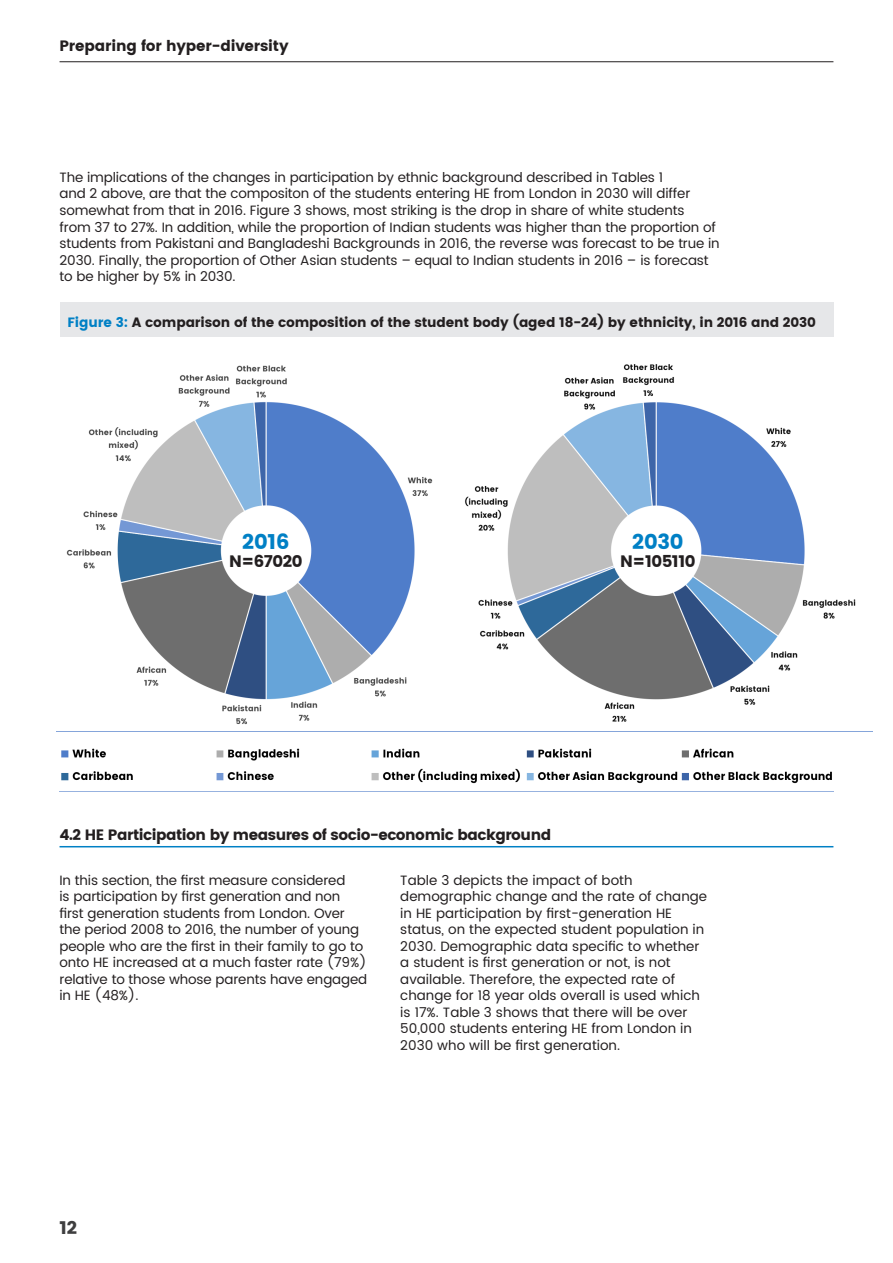
<style>
.page{position:relative;width:893px;height:1263px;background:#fff}
.page>*{position:absolute;margin:0;border:0;box-sizing:border-box;transform-origin:0 0}
.Table_Header{font:21px "Poppins";letter-spacing:-.01em;color:#0080c5}
.t1{font:18px "Poppins";color:#3e3e3f}
.Table_Header-2{font:16.5px "Poppins";letter-spacing:-.03em;color:#231f20}
.Large_Subheader{font:15px "Poppins";letter-spacing:-.03em;color:#231f20}
.Large_Subheader-2{font:15px "Poppins";letter-spacing:-.01em;color:#231f20}
.Body_Copy{font:13.5px/16.5px "Poppins";letter-spacing:-.01em;color:#231f20}
.Table_Header-3{font:13.5px "Poppins";letter-spacing:-.01em;color:#231f20}
.s1{color:#0080c5}
</style>
<div class="page">
<hr style="left:60px;top:61px;width:773px;height:1px;background:#231f20">
<div style="left:60px;top:302px;width:773px;height:34px;background:#e6e7e9"></div>
<hr style="left:60px;top:846px;width:773px;height:1px;background:#0080c5">
<img style="left:465px;top:364px;width:391px;height:358px">
<img style="left:66px;top:365px;width:367px;height:360px">
<img style="left:61px;top:748px;width:771px;height:36px">
<p class="Large_Subheader-2" style="left:60px;top:37px;width:231px">Preparing for hyper-diversity</p>
<p class="Body_Copy" style="left:60px;top:169px;width:662px">The implications of the changes in participation by ethnic background described in Tables 1<br>and 2 above, are that the compositon of the students entering HE from London in 2030 will differ somewhat from that in 2016. Figure 3 shows, most striking is the drop in share of white students<br>from 37 to 27%. In addition, while the proportion of Indian students was higher than the proportion of students from Pakistani and Bangladeshi Backgrounds in 2016, the reverse was forecast to be true in 2030. Finally, the proportion of Other Asian students – equal to Indian students in 2016 – is forecast to be higher by 5% in 2030.</p>
<p class="Table_Header-3" style="left:67px;top:314px;width:750px"><span class="s1">Figure 3:</span> A comparison of the composition of the student body (aged 18-24) by ethnicity, in 2016 and 2030</p>
<p class="Table_Header" style="left:242px;top:529px;width:49px">2016</p>
<p class="Table_Header-2" style="left:229px;top:552px;width:75px">N=67020</p>
<p class="Table_Header" style="left:632px;top:529px;width:53px">2030</p>
<p class="Table_Header-2" style="left:620px;top:552px;width:77px">N=105110</p>
<p class="Large_Subheader" style="left:60px;top:826px;width:493px">4.2 HE Participation by measures of socio-economic background</p>
<p class="Body_Copy" style="left:60px;top:872px;width:309px">In this section, the first measure considered<br>is participation by first generation and non first generation students from London. Over the period 2008 to 2016, the number of young people who are the first in their family to go to onto HE increased at a much faster rate (79%) relative to those whose parents have engaged in HE (48%).</p>
<p class="Body_Copy" style="left:400px;top:872px;width:308px">Table 3 depicts the impact of both demographic change and the rate of change in HE participation by first-generation HE status, on the expected student population in 2030. Demographic data specific to whether a student is first generation or not, is not available. Therefore, the expected rate of change for 18 year olds overall is used which is 17%. Table 3 shows that there will be over 50,000 students entering HE from London in 2030 who will be first generation.</p>
<h2 class="t1" style="left:60px;top:1217px;width:19px">12</h2>
</div>
